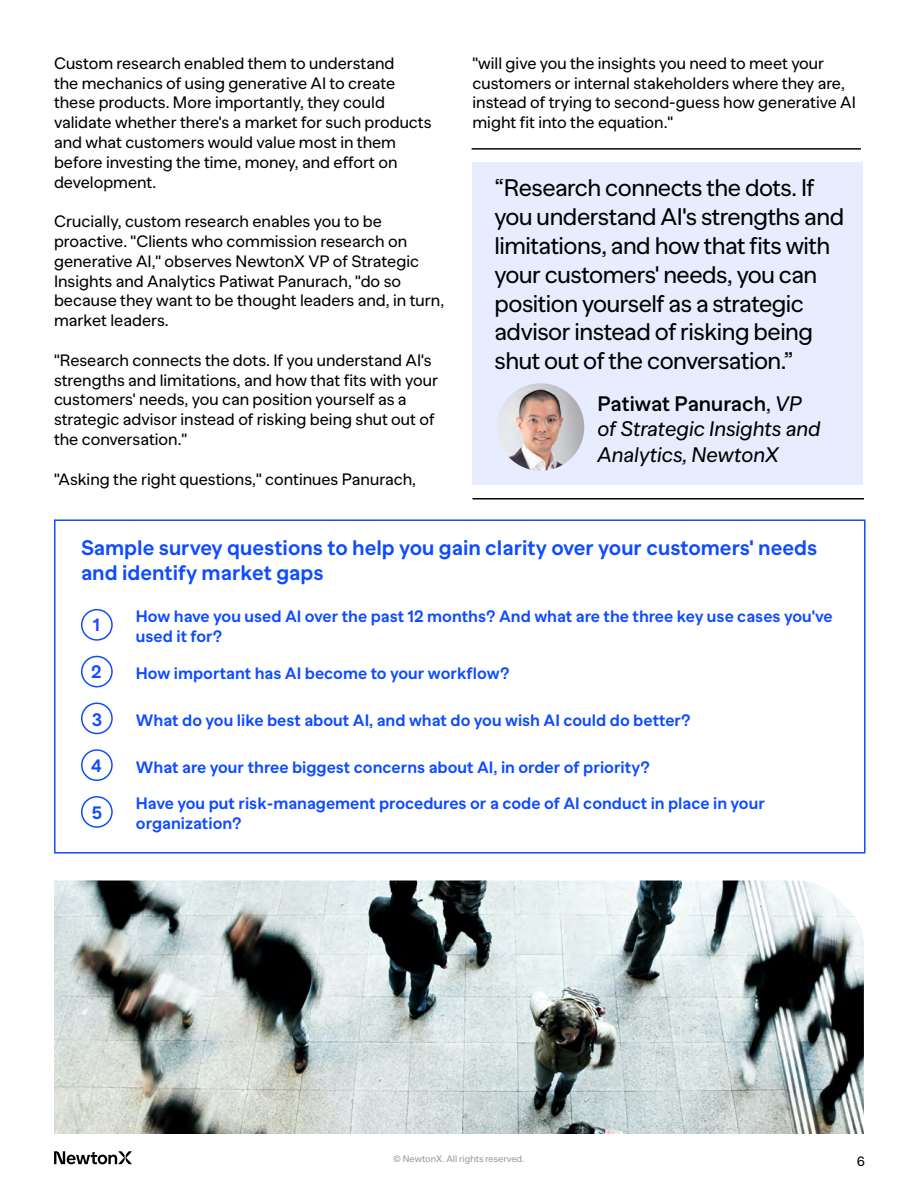
<style>
.page{position:relative;width:918px;height:1188px;background:#fff}
.page>*{position:absolute;margin:0;border:0;box-sizing:border-box;transform-origin:0 0}
.t1{font:24px/28.8px "Banana Grotesk";letter-spacing:-.02em;color:#000101}
.t2{font:700 21px/25.2px "Banana Grotesk";color:#0f4bff}
.t3{font:italic 21px/25.2px "Banana Grotesk";color:#000}
.t4{font:700 18px "Banana Grotesk";color:#0f4bff}
.t5{font:700 18px "Banana Grotesk";color:#234af5}
.t6{font:16.5px/19.8px "Banana Grotesk";color:#000}
.t7{font:700 16.5px/19.8px "Banana Grotesk";color:#0f4bff}
.t8{font:13.5px "Banana Grotesk";color:#000}
.t9{font:9.3px "Banana Grotesk";color:#999}
.s1{font-weight:600;font-style:normal}
.s2{font-style:normal}
</style>
<div class="page">
<div style="left:54px;top:519px;width:812px;height:335px;border:2px solid #0f4bff"></div>
<div style="left:81px;top:609px;width:32px;height:32px;border:2px solid #0f4bff;border-radius:50%"></div>
<div style="left:81px;top:656px;width:32px;height:31px;border:2px solid #0f4bff;border-radius:50%"></div>
<div style="left:81px;top:749px;width:32px;height:32px;border:2px solid #0f4bff;border-radius:50%"></div>
<div style="left:81px;top:703px;width:32px;height:31px;border:2px solid #0f4bff;border-radius:50%"></div>
<div style="left:81px;top:796px;width:32px;height:32px;border:2px solid #0f4bff;border-radius:50%"></div>
<svg style="left:54px;top:1151px;width:78px;height:13px"></svg>
<div style="left:472px;top:162px;width:391px;height:323px;background:#e7edff"></div>
<hr style="left:472px;top:148px;width:389px;height:2px;background:#0f0000">
<hr style="left:472px;top:498px;width:392px;height:1px;background:#0f0000">
<img style="left:497px;top:383px;width:87px;height:88px;border-radius:44px">
<img style="left:54px;top:880px;width:810px;height:254px">
<p class="t6" style="left:54px;top:54px;width:379px">Custom research enabled them to understand<br>the mechanics of using generative AI to create these products. More importantly, they could validate whether there's a market for such products and what customers would value most in them before investing the time, money, and effort on development.</p>
<p class="t6" style="left:54px;top:212px;width:392px">Crucially, custom research enables you to be proactive. "Clients who commission research on generative AI," observes NewtonX VP of Strategic Insights and Analytics Patiwat Panurach, "do so because they want to be thought leaders and, in turn, market leaders.</p>
<p class="t6" style="left:54px;top:351px;width:386px">"Research connects the dots. If you understand AI's strengths and limitations, and how that fits with your customers' needs, you can position yourself as a strategic advisor instead of risking being shut out of the conversation."</p>
<p class="t6" style="left:54px;top:469px;width:364px">"Asking the right questions," continues Panurach,</p>
<p class="t6" style="left:472px;top:54px;width:385px">"will give you the insights you need to meet your customers or internal stakeholders where they are, instead of trying to second-guess how generative AI might fit into the equation."</p>
<h1 class="t1" style="left:495px;top:174px;width:351px">“Research connects the dots. If you understand AI's strengths and limitations, and how that fits with your customers' needs, you can position yourself as a strategic advisor instead of risking being shut out of the conversation.”</h1>
<p class="t3" style="left:597px;top:392px;width:225px"><span class="s1">Patiwat Panurach</span><span class="s2">,</span> VP of Strategic Insights and<br>Analytics, NewtonX</p>
<p class="t2" style="left:81px;top:536px;width:738px">Sample survey questions to help you gain clarity over your customers' needs and identify market gaps</p>
<p class="t5" style="left:93px;top:615px;width:9px">1</p>
<p class="t7" style="left:136px;top:607px;width:698px">How have you used AI over the past 12 months? And what are the three key use cases you've used it for?</p>
<p class="t4" style="left:91px;top:661px;width:12px">2</p>
<p class="t7" style="left:136px;top:664px;width:375px">How important has AI become to your workflow?</p>
<p class="t4" style="left:92px;top:709px;width:12px">3</p>
<p class="t7" style="left:136px;top:711px;width:556px">What do you like best about AI, and what do you wish AI could do better?</p>
<p class="t4" style="left:91px;top:755px;width:12px">4</p>
<p class="t7" style="left:136px;top:758px;width:516px">What are your three biggest concerns about AI, in order of priority?</p>
<p class="t4" style="left:91px;top:802px;width:12px">5</p>
<p class="t7" style="left:136px;top:794px;width:631px">Have you put risk-management procedures or a code of AI conduct in place in your organization?</p>
<p class="t9" style="left:394px;top:1154px;width:132px">© NewtonX. All rights reserved.</p>
<p class="t8" style="left:857px;top:1153px;width:10px">6</p>
</div>
